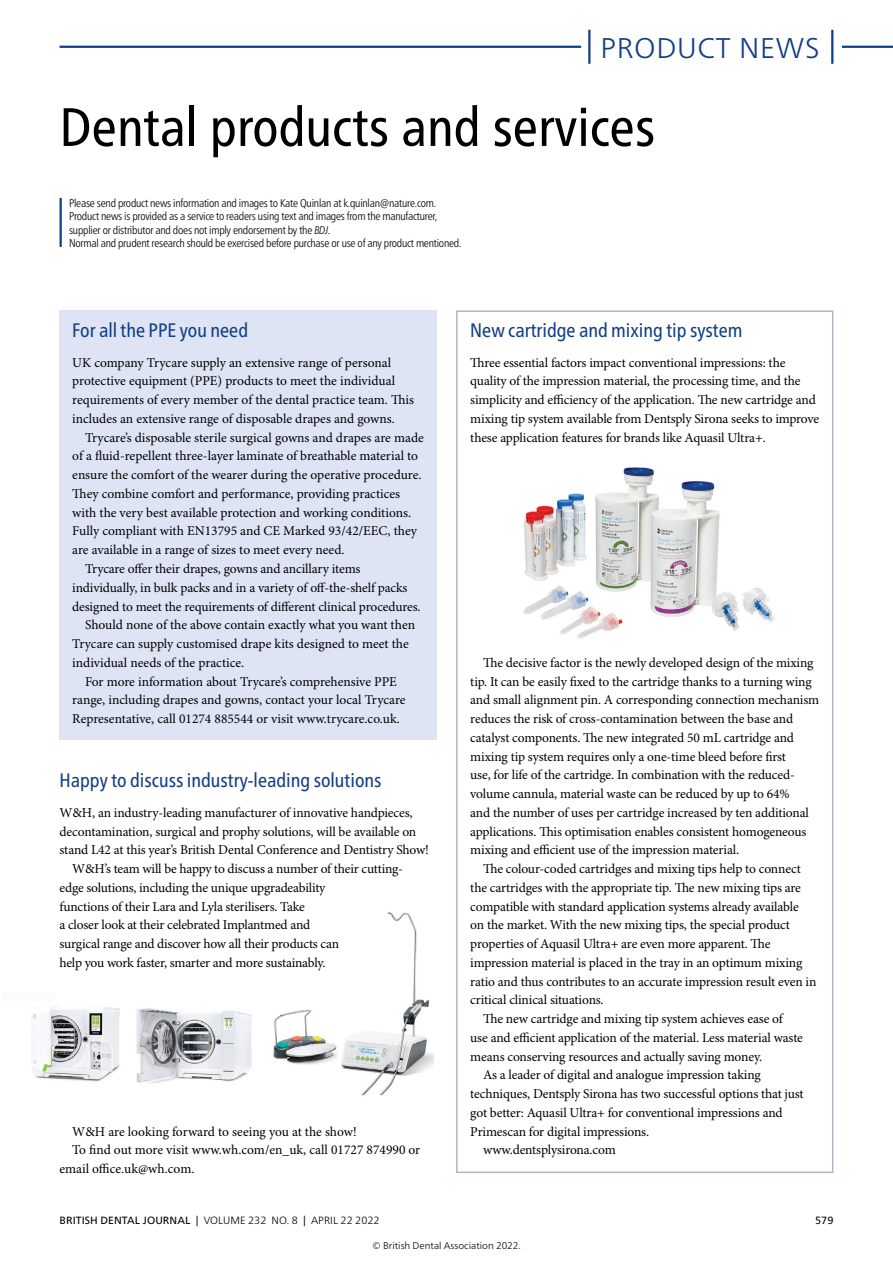
<style>
.page{position:relative;width:893px;height:1263px;background:#fff}
.page>*{position:absolute;margin:0;border:0;box-sizing:border-box;transform-origin:0 0}
.t1{font:condensed 54px "Frutiger Neue LT Pro";color:#000}
.t2{font:300 28.5px "Frutiger Neue LT Pro";letter-spacing:.025em;color:#123f84}
.Title_9_Cnd_13pt_286{font:condensed 19.5px "Frutiger Neue LT Pro";color:#123f84}
.Para_9pt_ragged{font:13.5px/18.8px "Minion Pro";letter-spacing:-.01em;color:#000}
.Para_9pt_ragged_1st{font:13.5px/18.8px "Minion Pro";letter-spacing:-.01em;color:#000}
.t3{font:300 condensed 11.25px/13.5px "Frutiger Neue LT Pro";letter-spacing:-.02em;color:#000}
.t4{font:300 10.5px "Frutiger Neue LT Pro";letter-spacing:.005em;color:#000}
.t5{font:10.5px "Frutiger Neue LT Pro";color:#000}
.t6{font:300 9.75px "Frutiger Neue LT Pro";color:#000}
.s1{font-style:italic}
.s2{font-weight:400}
</style>
<div class="page">
<hr style="left:60px;top:198px;width:2px;height:49px;background:#123f84">
<div style="left:60px;top:310px;width:377px;height:430px;background:#dee4f3"></div>
<div style="left:456px;top:310px;width:377px;height:863px;border:2px solid #aeb9c7"></div>
<img style="left:523px;top:467px;width:252px;height:172px">
<img style="left:31px;top:912px;width:403px;height:184px">
<hr style="left:60px;top:46px;width:521px;height:2px;background:#123f84">
<hr style="left:842px;top:46px;width:51px;height:2px;background:#123f84">
<hr style="left:588px;top:30px;width:2px;height:34px;background:#123f84">
<hr style="left:831px;top:30px;width:2px;height:34px;background:#123f84">
<h2 class="t2" style="left:601px;top:31px;width:221px">PRODUCT NEWS</h2>
<h1 class="t1" style="left:60px;top:95px;width:597px">Dental products and services</h1>
<p class="t3" style="left:69px;top:196px;width:394px">Please send product news information and images to Kate Quinlan at k.quinlan@nature.com.<br>Product news is provided as a service to readers using text and images from the manufacturer, supplier or distributor and does not imply endorsement by the <span class="s1">BDJ</span>.<br>Normal and prudent research should be exercised before purchase or use of any product mentioned.</p>
<p class="Title_9_Cnd_13pt_286" style="left:72px;top:318px;width:177px">For all the PPE you need</p>
<p class="Para_9pt_ragged_1st" style="left:72px;top:354px;width:343px">UK company Trycare supply an extensive range of personal protective equipment (PPE) products to meet the individual requirements of every member of the dental practice team. This includes an extensive range of disposable drapes and gowns.</p>
<p class="Para_9pt_ragged" style="left:72px;top:429px;width:353px;text-indent:13px">Trycare’s disposable sterile surgical gowns and drapes are made of a fluid-repellent three-layer laminate of breathable material to ensure the comfort of the wearer during the operative procedure.<br>They combine comfort and performance, providing practices with the very best available protection and working conditions.<br>Fully compliant with EN13795 and CE Marked 93/42/EEC, they are available in a range of sizes to meet every need.</p>
<p class="Para_9pt_ragged" style="left:72px;top:560px;width:350px;text-indent:13px">Trycare offer their drapes, gowns and ancillary items individually, in bulk packs and in a variety of off-the-shelf packs designed to meet the requirements of different clinical procedures.</p>
<p class="Para_9pt_ragged" style="left:72px;top:616px;width:344px;text-indent:13px">Should none of the above contain exactly what you want then<br>Trycare can supply customised drape kits designed to meet the individual needs of the practice.</p>
<p class="Para_9pt_ragged" style="left:72px;top:672px;width:335px;text-align:center">For more information about Trycare’s comprehensive PPE range, including drapes and gowns, contact your local Trycare<br>Representative, call 01274 885544 or visit www.trycare.co.uk.</p>
<p class="Title_9_Cnd_13pt_286" style="left:60px;top:768px;width:323px">Happy to discuss industry-leading solutions</p>
<p class="Para_9pt_ragged_1st" style="left:60px;top:804px;width:371px">W&amp;H, an industry-leading manufacturer of innovative handpieces, decontamination, surgical and prophy solutions, will be available on stand L42 at this year’s British Dental Conference and Dentistry Show!</p>
<p class="Para_9pt_ragged" style="left:60px;top:860px;width:345px;text-indent:13px">W&amp;H’s team will be happy to discuss a number of their cutting&shy;edge solutions, including the unique upgradeability<br>functions of their Lara and Lyla sterilisers. Take<br>a closer look at their celebrated Implantmed and<br>surgical range and discover how all their products can<br>help you work faster, smarter and more sustainably.</p>
<p class="Para_9pt_ragged" style="left:72px;top:1122px;width:286px">W&amp;H are looking forward to seeing you at the show!</p>
<p class="Para_9pt_ragged" style="left:60px;top:1141px;width:362px;text-indent:13px">To find out more visit www.wh.com/en_uk, call 01727 874990 or email office.uk@wh.com.</p>
<p class="Title_9_Cnd_13pt_286" style="left:470px;top:318px;width:274px">New cartridge and mixing tip system</p>
<p class="Para_9pt_ragged_1st" style="left:470px;top:354px;width:350px">Three essential factors impact conventional impressions: the quality of the impression material, the processing time, and the simplicity and efficiency of the application. The new cartridge and mixing tip system available from Dentsply Sirona seeks to improve these application features for brands like Aquasil Ultra+.</p>
<p class="Para_9pt_ragged" style="left:470px;top:654px;width:350px;text-indent:13px">The decisive factor is the newly developed design of the mixing tip. It can be easily fixed to the cartridge thanks to a turning wing and small alignment pin. A corresponding connection mechanism reduces the risk of cross-contamination between the base and catalyst components. The new integrated 50 mL cartridge and mixing tip system requires only a one-time bleed before first<br>use, for life of the cartridge. In combination with the reduced&shy;volume cannula, material waste can be reduced by up to 64%<br>and the number of uses per cartridge increased by ten additional applications. This optimisation enables consistent homogeneous mixing and efficient use of the impression material.</p>
<p class="Para_9pt_ragged" style="left:470px;top:860px;width:348px;text-indent:13px">The colour-coded cartridges and mixing tips help to connect the cartridges with the appropriate tip. The new mixing tips are compatible with standard application systems already available<br>on the market. With the new mixing tips, the special product properties of Aquasil Ultra+ are even more apparent. The impression material is placed in the tray in an optimum mixing ratio and thus contributes to an accurate impression result even in critical clinical situations.</p>
<p class="Para_9pt_ragged" style="left:470px;top:1010px;width:334px;text-indent:13px">The new cartridge and mixing tip system achieves ease of use and efficient application of the material. Less material waste means conserving resources and actually saving money.</p>
<p class="Para_9pt_ragged" style="left:470px;top:1066px;width:335px;text-indent:13px">As a leader of digital and analogue impression taking techniques, Dentsply Sirona has two successful options that just got better: Aquasil Ultra+ for conventional impressions and Primescan for digital impressions.</p>
<p class="Para_9pt_ragged" style="left:483px;top:1141px;width:134px">www.dentsplysirona.com</p>
<p class="t4" style="left:60px;top:1214px;width:321px"><span class="s2">BRITISH DENTAL JOURNAL |</span> VOLUME 232 NO. 8 <span class="s2">|</span> April 22 2022</p>
<p class="t5" style="left:815px;top:1214px;width:20px">579</p>
<p class="t6" style="left:372px;top:1240px;width:150px">© British Dental Association 2022.</p>
</div>
